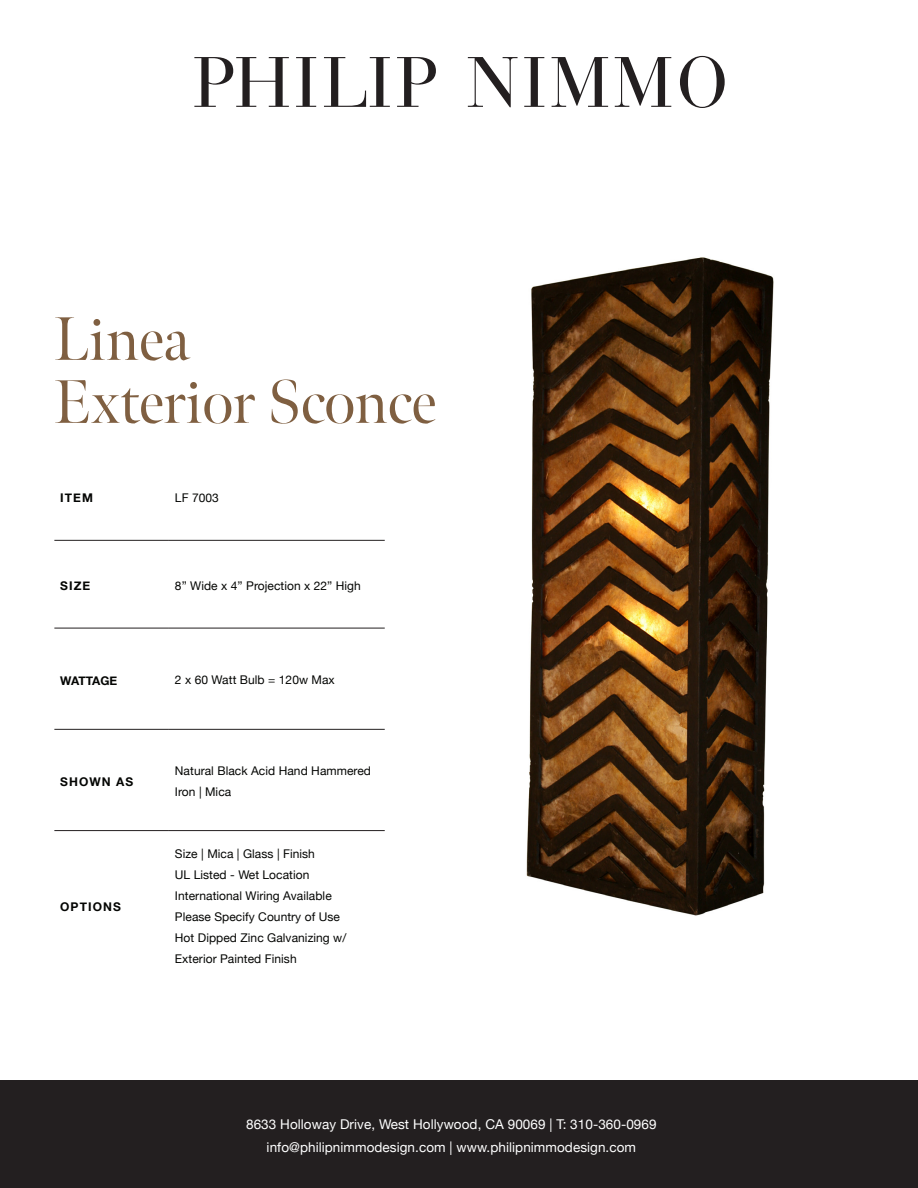
<style>
.page{position:relative;width:918px;height:1188px;background:#fff}
.page>*{position:absolute;margin:0;border:0;box-sizing:border-box;transform-origin:0 0}
.Product_Name{font:61.5px/63px "Meno Banner";color:#7f5f41}
.t1{font:13.5px "Helvetica Neue";letter-spacing:.005em;color:#fff}
.t2{font:12px/21px "Helvetica Neue";letter-spacing:.005em;color:#040503}
.Category_Text{font:700 12px "Helvetica Neue";letter-spacing:.09em;color:#040503}
.Category_Text-2{font:700 12px "Helvetica Neue";letter-spacing:-.005em;color:#040503}
</style>
<div class="page">
<div style="left:0;top:1080px;width:918px;height:108px;background:#231f20"></div>
<svg style="left:194px;top:57px;width:95px;height:50px"></svg>
<svg style="left:296px;top:57px;width:20px;height:50px"></svg>
<svg style="left:324px;top:57px;width:66px;height:50px"></svg>
<svg style="left:397px;top:57px;width:39px;height:50px"></svg>
<svg style="left:468px;top:57px;width:50px;height:50px"></svg>
<svg style="left:524px;top:57px;width:20px;height:50px"></svg>
<svg style="left:552px;top:57px;width:56px;height:50px"></svg>
<svg style="left:615px;top:57px;width:56px;height:50px"></svg>
<svg style="left:680px;top:56px;width:45px;height:52px"></svg>
<hr style="left:54px;top:540px;width:115px;height:1px;background:#231f20">
<hr style="left:169px;top:540px;width:216px;height:1px;background:#231f20">
<hr style="left:54px;top:628px;width:115px;height:1px;background:#231f20">
<hr style="left:169px;top:628px;width:216px;height:1px;background:#231f20">
<hr style="left:54px;top:729px;width:115px;height:1px;background:#231f20">
<hr style="left:169px;top:729px;width:216px;height:1px;background:#231f20">
<hr style="left:54px;top:830px;width:115px;height:1px;background:#231f20">
<hr style="left:169px;top:830px;width:216px;height:1px;background:#231f20">
<img style="left:526px;top:257px;width:248px;height:659px">
<p class="Product_Name" style="left:54px;top:308px;width:383px">Linea<br>Exterior Sconce</p>
<p class="Category_Text" style="left:60px;top:489px;width:34px">ITEM</p>
<p class="t2" style="left:175px;top:488px;width:45px">LF 7003</p>
<p class="Category_Text" style="left:60px;top:576px;width:32px">SIZE</p>
<p class="t2" style="left:175px;top:576px;width:188px">8” Wide x 4” Projection x 22” High</p>
<p class="Category_Text-2" style="left:60px;top:671px;width:59px">WATTAGE</p>
<p class="t2" style="left:175px;top:670px;width:161px">2 x 60 Watt Bulb = 120w Max</p>
<p class="Category_Text" style="left:60px;top:772px;width:75px">SHOWN AS</p>
<p class="t2" style="left:175px;top:761px;width:198px">Natural Black Acid Hand Hammered<br>Iron | Mica</p>
<p class="Category_Text" style="left:60px;top:897px;width:62px">OPTIONS</p>
<p class="t2" style="left:175px;top:844px;width:142px">Size | Mica | Glass | Finish</p>
<p class="t2" style="left:175px;top:865px;width:136px">UL Listed - Wet Location</p>
<p class="t2" style="left:175px;top:886px;width:158px">International Wiring Available</p>
<p class="t2" style="left:175px;top:907px;width:167px">Please Specify Country of Use</p>
<p class="t2" style="left:175px;top:928px;width:173px">Hot Dipped Zinc Galvanizing w/<br>Exterior Painted Finish</p>
<p class="t1" style="left:246px;top:1115px;width:412px">8633 Holloway Drive, West Hollywood, CA 90069 | T: 310-360-0969</p>
<p class="t1" style="left:267px;top:1137px;width:371px">info@philipnimmodesign.com | www.philipnimmodesign.com</p>
</div>
